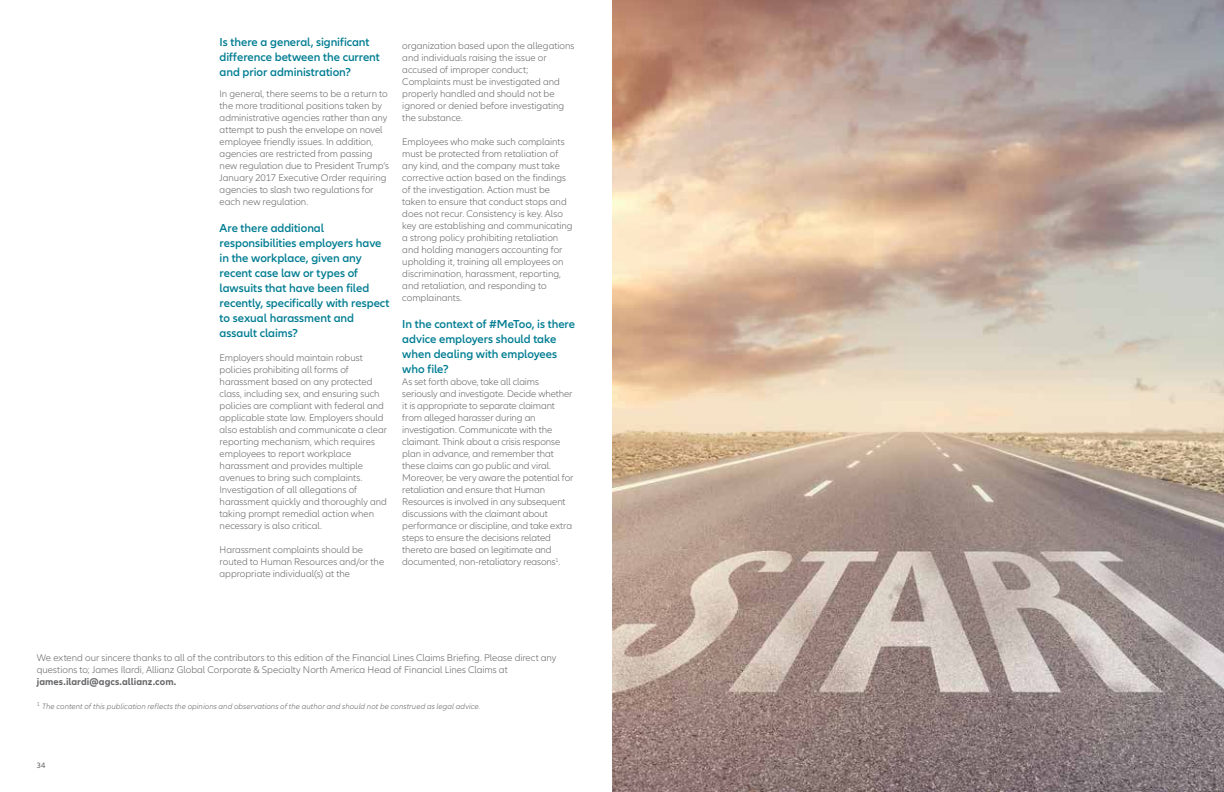
<style>
.page{position:relative;width:1224px;height:792px;background:#fff}
.page>*{position:absolute;margin:0;border:0;box-sizing:border-box;transform-origin:0 0}
.t1{font:600 12px/15px "Allianz Neo";letter-spacing:-.005em;color:#007d92}
.t2{font:300 10px/12px "Allianz Neo";letter-spacing:-.005em;color:#646567}
.t3{font:700 10px "Allianz Neo";letter-spacing:.005em;color:#646567}
.t4{font:italic 300 8px "Allianz Neo";letter-spacing:.01em;color:#646567}
.t5{font:8px "Allianz Neo";color:#646567}
</style>
<div class="page">
<img style="left:612px;top:0;width:612px;height:792px">
<p class="t1" style="left:220px;top:35px;width:162px">Is there a general, significant difference between the current and prior administration?</p>
<p class="t2" style="left:220px;top:88px;width:171px">In general, there seems to be a return to the more traditional positions taken by administrative agencies rather than any attempt to push the envelope on novel employee friendly issues. In addition, agencies are restricted from passing new regulation due to President Trump’s January 2017 Executive Order requiring agencies to slash two regulations for each new regulation.</p>
<p class="t1" style="left:220px;top:221px;width:171px">Are there additional responsibilities employers have in the workplace, given any recent case law or types of lawsuits that have been filed recently, specifically with respect to sexual harassment and assault claims?</p>
<p class="t2" style="left:220px;top:352px;width:169px">Employers should maintain robust policies prohibiting all forms of harassment based on any protected class, including sex, and ensuring such policies are compliant with federal and applicable state law. Employers should also establish and communicate a clear reporting mechanism, which requires employees to report workplace harassment and provides multiple avenues to bring such complaints.<br>Investigation of all allegations of harassment quickly and thoroughly and taking prompt remedial action when necessary is also critical.</p>
<p class="t2" style="left:220px;top:544px;width:166px">Harassment complaints should be routed to Human Resources and/or the appropriate individual(s) at the</p>
<p class="t2" style="left:402px;top:40px;width:174px">organization based upon the allegations and individuals raising the issue or accused of improper conduct; Complaints must be investigated and properly handled and should not be ignored or denied before investigating the substance.</p>
<p class="t2" style="left:402px;top:136px;width:172px">Employees who make such complaints must be protected from retaliation of any kind, and the company must take corrective action based on the findings of the investigation. Action must be taken to ensure that conduct stops and does not recur. Consistency is key. Also key are establishing and communicating a strong policy prohibiting retaliation and holding managers accounting for upholding it, training all employees on discrimination, harassment, reporting, and retaliation, and responding to complainants.</p>
<p class="t1" style="left:402px;top:317px;width:174px">In the context of #MeToo, is there advice employers should take when dealing with employees who file?</p>
<p class="t2" style="left:402px;top:376px;width:173px">As set forth above, take all claims seriously and investigate. Decide whether it is appropriate to separate claimant from alleged harasser during an investigation. Communicate with the claimant. Think about a crisis response plan in advance, and remember that these claims can go public and viral.<br>Moreover, be very aware the potential for retaliation and ensure that Human Resources is involved in any subsequent discussions with the claimant about performance or discipline, and take extra steps to ensure the decisions related thereto are based on legitimate and documented, non-retaliatory reasons<sup>1</sup>.</p>
<p class="t2" style="left:37px;top:652px;width:521px">We extend our sincere thanks to all of the contributors to this edition of the Financial Lines Claims Briefing. Please direct any questions to; James Ilardi, Allianz Global Corporate &amp; Specialty North America Head of Financial Lines Claims at</p>
<p class="t3" style="left:37px;top:676px;width:141px">james.ilardi@agcs.allianz.com.</p>
<p class="t4" style="left:37px;top:702px;width:445px"><sup>1</sup> The content of this publication reflects the opinions and observations of the author and should not be construed as legal advice.</p>
<p class="t5" style="left:37px;top:761px;width:10px">34</p>
</div>
